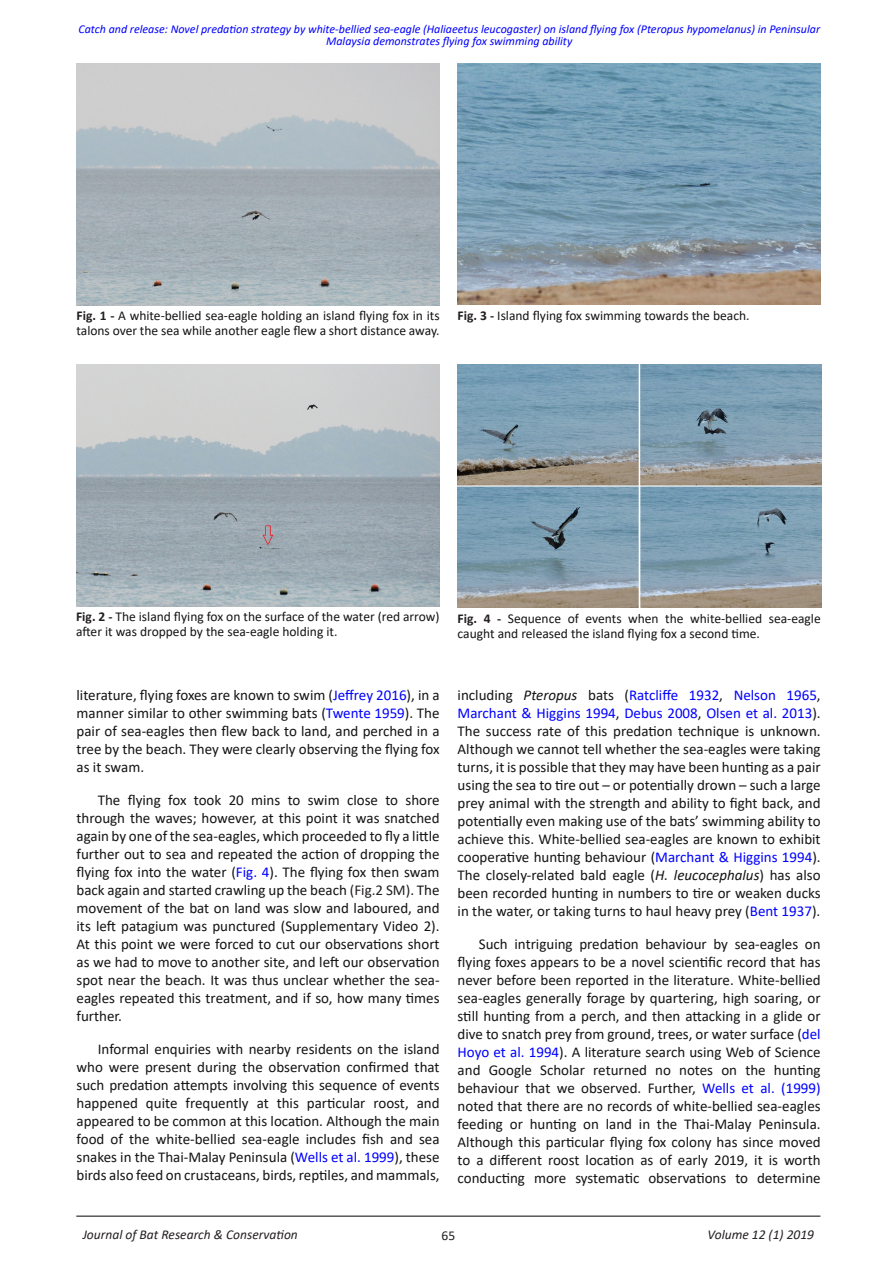
<style>
.page{position:relative;width:893px;height:1263px;background:#fff}
.page>*{position:absolute;margin:0;border:0;box-sizing:border-box;transform-origin:0 0}
.t1{font:15px/18px "Calibri";color:#131413;text-align:justify}
.t2{font:13.5px/15px "Calibri";color:#131413}
.t3{font:italic 13.5px "Calibri";color:#231f20}
.t4{font:13.5px "Calibri";color:#231f20}
.t5{font:italic 12px/12px "Calibri";color:#00f;text-align:center}
.s1{font-weight:700;color:#231f20}
.s2{color:#00f}
.s3{color:#231f20}
.s4{font-style:italic}
</style>
<div class="page">
<hr style="left:76px;top:1215px;width:744px;height:2px;background:#231f20">
<img style="left:77px;top:64px;width:363px;height:241px">
<img style="left:76px;top:365px;width:364px;height:241px">
<img style="left:458px;top:64px;width:363px;height:241px">
<img style="left:458px;top:365px;width:364px;height:243px">
<p class="t5" style="left:78px;top:22px;width:743px">Catch and release: Novel predation strategy by white-bellied sea-eagle (Haliaeetus leucogaster) on island flying fox (Pteropus hypomelanus) in Peninsular<br>Malaysia demonstrates flying fox swimming ability</p>
<p class="t2" style="left:77px;top:308px;width:365px"><span class="s1">Fig. 1 -</span> A white-bellied sea-eagle holding an island flying fox in its talons over the sea while another eagle flew a short distance away.</p>
<p class="t2" style="left:458px;top:308px;width:293px"><span class="s1">Fig. 3 -</span> Island flying fox swimming towards the beach.</p>
<p class="t2" style="left:76px;top:609px;width:365px"><span class="s1">Fig. 2 -</span> The island flying fox on the surface of the water (red arrow) after it was dropped by the sea-eagle holding it.</p>
<p class="t2" style="left:458px;top:610px;width:365px"><span class="s1">Fig. 4 -</span> Sequence of events when the white-bellied sea-eagle caught and released the island flying fox a second time.</p>
<p class="t1" style="left:77px;top:685px;width:365px">literature, flying foxes are known to swim (<span class="s2">Jeffrey 2016</span>), in a manner similar to other swimming bats (<span class="s2">Twente 1959</span>). The pair of sea-eagles then flew back to land, and perched in a tree by the beach. They were clearly observing the flying fox as it swam.</p>
<p class="t1" style="left:77px;top:790px;width:365px;text-indent:21px">The flying fox took 20 mins to swim close to shore through the waves; however, at this point it was snatched again by one of the sea-eagles, which proceeded to fly a little further out to sea and repeated the action of dropping the flying fox into the water (<span class="s2">Fig. 4</span>). The flying fox then swam back again and started crawling up the beach <span class="s3">(Fig.2 SM)</span>. The movement of the bat on land was slow and laboured, and its left patagium was punctured (Supplementary Video 2).<br>At this point we were forced to cut our observations short as we had to move to another site, and left our observation spot near the beach. It was thus unclear whether the sea&shy;eagles repeated this treatment, and if so, how many times further.</p>
<p class="t1" style="left:77px;top:1039px;width:365px;text-indent:21px">Informal enquiries with nearby residents on the island who were present during the observation confirmed that such predation attempts involving this sequence of events happened quite frequently at this particular roost, and appeared to be common at this location. Although the main food of the white-bellied sea-eagle includes fish and sea snakes in the Thai-Malay Peninsula (<span class="s2">Wells et al. 1999</span>), these birds also feed on crustaceans, birds, reptiles, and mammals,</p>
<p class="t1" style="left:458px;top:685px;width:365px">including <span class="s4">Pteropus</span> bats (<span class="s2">Ratcliffe 1932</span>, <span class="s2">Nelson 1965</span>, <span class="s2">Marchant &amp; Higgins 1994</span>, <span class="s2">Debus 2008</span>, <span class="s2">Olsen et al. 2013</span>).<br>The success rate of this predation technique is unknown.<br>Although we cannot tell whether the sea-eagles were taking turns, it is possible that they may have been hunting as a pair using the sea to tire out – or potentially drown – such a large prey animal with the strength and ability to fight back, and potentially even making use of the bats’ swimming ability to achieve this. White-bellied sea-eagles are known to exhibit cooperative hunting behaviour (<span class="s2">Marchant &amp; Higgins 1994</span>).<br>The closely-related bald eagle (<span class="s4">H. leucocephalus</span>) has also been recorded hunting in numbers to tire or weaken ducks in the water, or taking turns to haul heavy prey (<span class="s2">Bent 1937</span>).</p>
<p class="t1" style="left:458px;top:934px;width:365px;text-indent:21px">Such intriguing predation behaviour by sea-eagles on flying foxes appears to be a novel scientific record that has never before been reported in the literature. White-bellied sea-eagles generally forage by quartering, high soaring, or still hunting from a perch, and then attacking in a glide or dive to snatch prey from ground, trees, or water surface (<span class="s2">del Hoyo et al. 1994</span>). A literature search using Web of Science and Google Scholar returned no notes on the hunting behaviour that we observed. Further, <span class="s2">Wells et al. (1999) </span>noted that there are no records of white-bellied sea-eagles feeding or hunting on land in the Thai-Malay Peninsula.<br>Although this particular flying fox colony has since moved to a different roost location as of early 2019, it is worth conducting more systematic observations to determine</p>
<p class="t3" style="left:83px;top:1225px;width:217px">Journal of Bat Research &amp; Conservation</p>
<p class="t4" style="left:442px;top:1226px;width:15px">65</p>
<p class="t3" style="left:708px;top:1225px;width:108px">Volume 12 (1) 2019</p>
</div>
